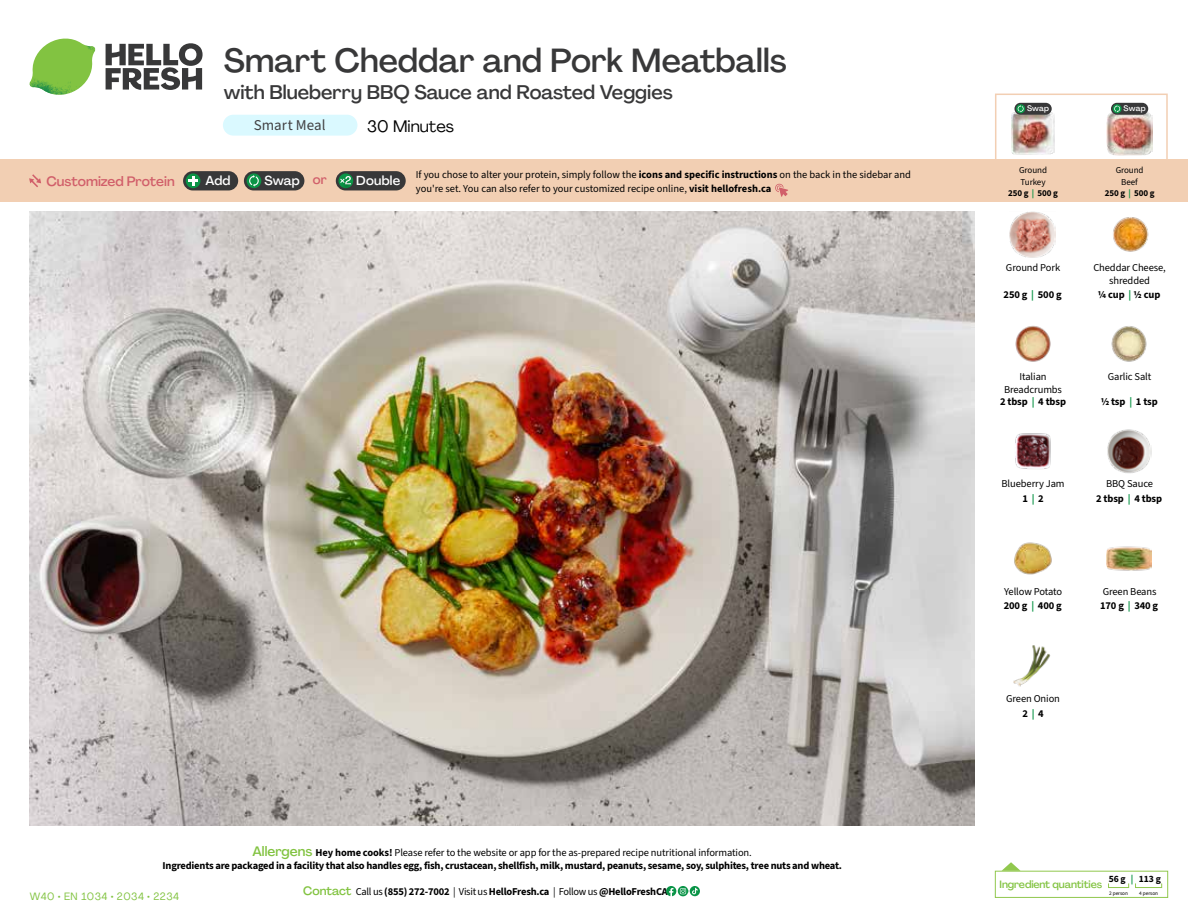
<style>
.page{position:relative;width:1188px;height:918px;background:#fff}
.page>*{position:absolute;margin:0;border:0;box-sizing:border-box;transform-origin:0 0}
.t1{font:500 33px "Agrandir";color:#383839}
.t2{font:500 19.5px "Agrandir";color:#383839}
.t3{font:16.5px "Agrandir";color:#000}
.t4{font:15px "Source Sans 3";color:#414042}
.t5{font:500 13.5px "Agrandir";color:#d15f6a}
.t6{font:500 12.9px "Agrandir";letter-spacing:.015em;color:#fff}
.t7{font:700 10.5px/13.5px "Source Sans 3";letter-spacing:-.02em;color:#000;text-align:center}
.t8{font:10.5px/13.5px "Source Sans 3";letter-spacing:-.01em;color:#000;text-align:center}
.t9{font:500 10.5px "Agrandir";letter-spacing:-.01em;color:#82c341}
.t10{font:10.5px "Agrandir";letter-spacing:.05em;color:#82c341}
.t11{font:700 9.6px "Source Sans 3";color:#000}
.t12{font:9px/11.4px "Source Sans 3";letter-spacing:-.01em;color:#000;text-align:center}
.t13{font:500 7.95px "Agrandir";letter-spacing:.01em;color:#fff}
.t14{font:5.25px "Source Sans 3";letter-spacing:-.01em;color:#000}
.s1{color:#d15f6a}
.s2{font-weight:700}
.s3{font-weight:700;color:#0b9446}
.s4{color:#0b9446}
.s5{font-weight:400}
.s6{font-family:"Agrandir";font-weight:500;font-size:13.5px;color:#82c341}
.s7{font-family:"Agrandir";font-weight:500;font-size:12px;color:#82c341}
</style>
<div class="page">
<svg style="left:106px;top:43px;width:97px;height:47px"></svg>
<svg style="left:34px;top:39px;width:59px;height:38px"></svg>
<img style="left:65px;top:39px;width:30px;height:25px">
<img style="left:33px;top:60px;width:56px;height:10px">
<img style="left:29px;top:64px;width:58px;height:31px">
<img style="left:64px;top:70px;width:25px;height:24px">
<img style="left:30px;top:211px;width:945px;height:615px">
<svg style="left:690px;top:886px;width:10px;height:10px"></svg>
<svg style="left:666px;top:886px;width:32px;height:10px"></svg>
<svg style="left:1002px;top:862px;width:19px;height:9px"></svg>
<div style="left:995px;top:871px;width:173px;height:27px;border:1px solid #91c84e"></div>
<div style="left:1108px;top:883px;width:21px;height:5px;border:1px solid #91c84e"></div>
<div style="left:1135px;top:883px;width:27px;height:5px;border:1px solid #91c84e"></div>
<img style="left:1015px;top:325px;width:36px;height:37px">
<img style="left:1111px;top:326px;width:36px;height:36px">
<img style="left:1015px;top:433px;width:36px;height:36px">
<img style="left:1107px;top:429px;width:45px;height:44px">
<img style="left:1014px;top:542px;width:38px;height:33px">
<img style="left:1106px;top:546px;width:46px;height:25px">
<img style="left:1013px;top:645px;width:38px;height:42px">
<img style="left:1113px;top:217px;width:36px;height:35px">
<img style="left:1010px;top:212px;width:45px;height:45px">
<div style="left:0;top:160px;width:1188px;height:42px;background:#f2cfb3"></div>
<svg style="left:29px;top:174px;width:12px;height:13px"></svg>
<div style="left:336px;top:171px;width:70px;height:19px;background:#383839;border-radius:10px"></div>
<svg style="left:338px;top:173px;width:15px;height:15px"></svg>
<div style="left:341px;top:180px;width:11px;height:11px;background:#000;opacity:.35"></div>
<svg style="left:339px;top:176px;width:12px;height:8px"></svg>
<div style="left:244px;top:171px;width:60px;height:19px;background:#383839;border-radius:10px"></div>
<div style="left:247px;top:173px;width:14px;height:15px;background:#0b9446;border-radius:50%"></div>
<svg style="left:249px;top:175px;width:10px;height:12px"></svg>
<div style="left:183px;top:171px;width:55px;height:19px;background:#383839;border-radius:10px"></div>
<div style="left:186px;top:173px;width:14px;height:15px;background:#0b9446;border-radius:50%"></div>
<svg style="left:188px;top:176px;width:10px;height:10px"></svg>
<svg style="left:775px;top:183px;width:13px;height:14px"></svg>
<div style="left:995px;top:94px;width:173px;height:69px;border:2px solid #f2cfb3"></div>
<img style="left:1107px;top:111px;width:45px;height:45px">
<img style="left:1011px;top:112px;width:44px;height:43px">
<div style="left:1111px;top:103px;width:37px;height:12px;background:#383839;border-radius:6px"></div>
<svg style="left:1113px;top:104px;width:9px;height:9px"></svg>
<svg style="left:1114px;top:105px;width:6px;height:7px"></svg>
<div style="left:1014px;top:103px;width:38px;height:12px;background:#383839;border-radius:6px"></div>
<svg style="left:1016px;top:104px;width:9px;height:9px"></svg>
<svg style="left:1018px;top:105px;width:6px;height:7px"></svg>
<div style="left:223px;top:115px;width:134px;height:21px;background:#daf9ff;border-radius:10px"></div>
<h1 class="t1" style="left:224px;top:40px;width:564px">Smart Cheddar and Pork Meatballs</h1>
<h2 class="t2" style="left:224px;top:80px;width:450px">with Blueberry BBQ Sauce and Roasted Veggies</h2>
<h3 class="t3" style="left:367px;top:116px;width:88px">30 Minutes</h3>
<h3 class="t4" style="left:254px;top:116px;width:73px">Smart Meal</h3>
<p class="t13" style="left:1027px;top:104px;width:24px">Swap</p>
<p class="t13" style="left:1124px;top:104px;width:24px">Swap</p>
<p class="t5" style="left:46px;top:173px;width:130px">Customized Protein</p>
<p class="t6" style="left:205px;top:172px;width:27px">Add</p>
<p class="t6" style="left:264px;top:172px;width:64px">Swap <span class="s1">or</span></p>
<p class="t6" style="left:356px;top:172px;width:45px">Double</p>
<p class="t12" style="left:1105px;top:164px;width:51px">Ground<br>Beef<br><span class="s2">250 g</span> <span class="s3">|</span> <span class="s2">500 g</span></p>
<p class="t12" style="left:1008px;top:164px;width:51px">Ground<br>Turkey<br><span class="s2">250 g</span> <span class="s3">|</span> <span class="s2">500 g</span></p>
<p class="t8" style="left:416px;top:168px;width:497px;text-align:left">If you chose to alter your protein, simply follow the <span class="s2">icons and specific instructions</span> on the back in the sidebar and you're set. You can also refer to your customized recipe online, <span class="s2">visit hellofresh.ca</span></p>
<p class="t8" style="left:1006px;top:261px;width:56px">Ground Pork</p>
<p class="t7" style="left:1004px;top:288px;width:60px">250 g <span class="s4">|</span> 500 g</p>
<p class="t8" style="left:1093px;top:261px;width:74px">Cheddar Cheese, shredded<br><span class="s2">1/4 cup</span> <span class="s3">|</span> <span class="s2">1/2 cup</span></p>
<p class="t8" style="left:1004px;top:370px;width:59px">Italian<br>Breadcrumbs</p>
<p class="t7" style="left:1000px;top:395px;width:67px">2 tbsp <span class="s4">|</span> 4 tbsp</p>
<p class="t8" style="left:1108px;top:370px;width:45px">Garlic Salt</p>
<p class="t7" style="left:1101px;top:395px;width:59px">1/2 tsp <span class="s4">|</span> 1 tsp</p>
<p class="t8" style="left:1002px;top:476px;width:65px;line-height:14.9px">Blueberry Jam<br><span class="s2">1</span> <span class="s3">|</span> <span class="s2">2</span></p>
<p class="t7" style="left:1096px;top:477px;width:67px;line-height:14.9px"><span class="s5">BBQ Sauce<br></span>2 tbsp <span class="s4">|</span> 4 tbsp</p>
<p class="t8" style="left:1004px;top:584px;width:60px;line-height:14.9px;text-align:left">Yellow Potato<br><span class="s2">200 g</span> <span class="s3">|</span> <span class="s2">400 g</span></p>
<p class="t8" style="left:1100px;top:584px;width:60px;line-height:14.9px;text-align:left">Green Beans<br><span class="s2">170 g</span> <span class="s3">|</span> <span class="s2">340 g</span></p>
<p class="t7" style="left:163px;top:846px;width:681px"><span class="s6">Allergens</span> Hey home cooks! <span class="s5">Please refer to the website or app for the as-prepared recipe nutritional information.<br></span>Ingredients are packaged in a facility that also handles egg, fish, crustacean, shellfish, milk, mustard, peanuts, sesame, soy, sulphites, tree nuts and wheat.</p>
<p class="t10" style="left:30px;top:890px;width:151px">W40 • EN 1034 • 2034 • 2234</p>
<p class="t7" style="left:303px;top:886px;width:366px"><span class="s7">Contact</span> <span class="s5">Call us</span> (855) 272-7002 <span class="s5">| Visit us</span> HelloFresh.ca <span class="s5">| Follow us</span> @HelloFreshCA</p>
<p class="t8" style="left:1006px;top:691px;width:55px;line-height:14.9px">Green Onion<br><span class="s2">2</span> <span class="s3">|</span> <span class="s2">4</span></p>
<p class="t11" style="left:1109px;top:872px;width:54px">56 g <span class="s4">|</span> 113 g</p>
<p class="t14" style="left:1109px;top:890px;width:20px">2 person</p>
<p class="t14" style="left:1139px;top:890px;width:20px">4 person</p>
<p class="t9" style="left:1000px;top:878px;width:104px">Ingredient quantities</p>
</div>
